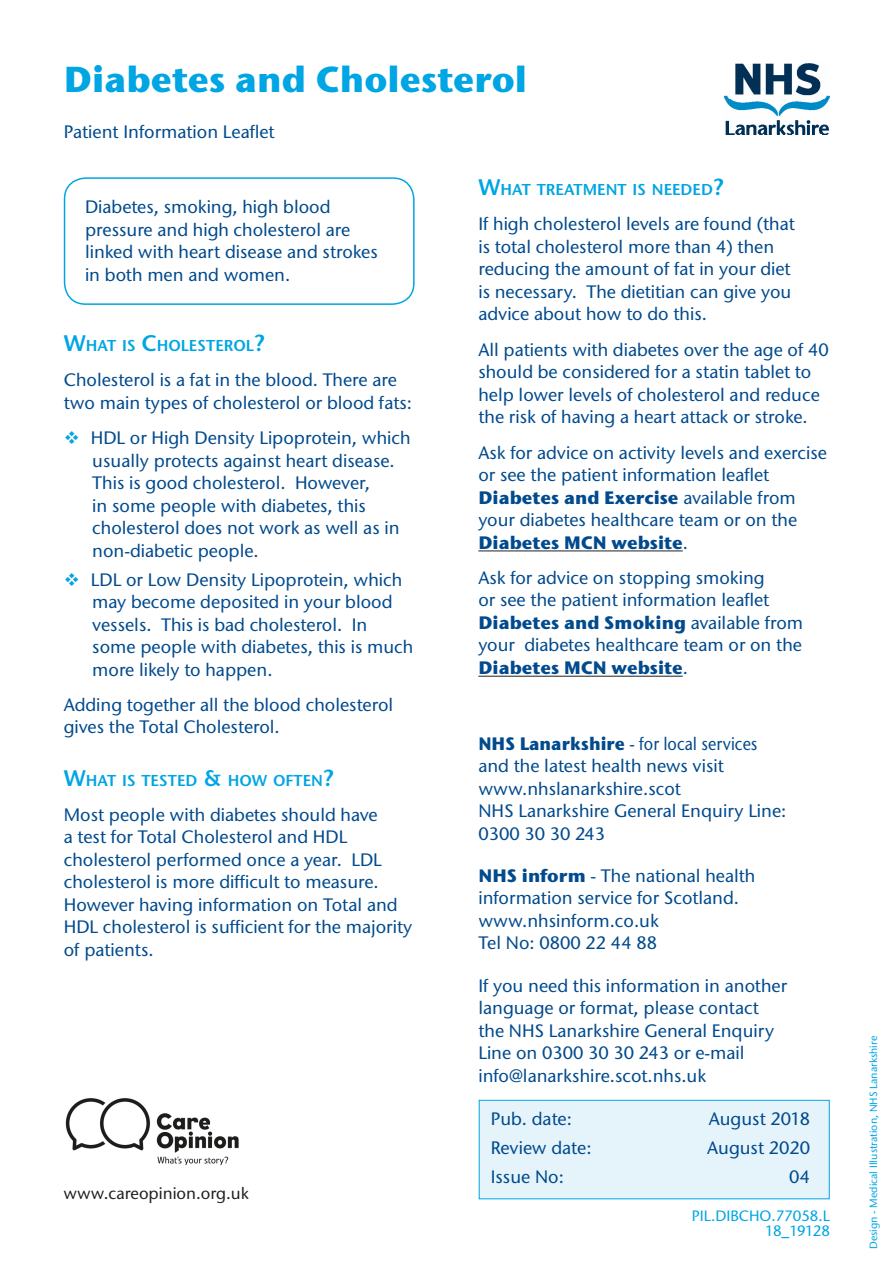
<style>
.page{position:relative;width:893px;height:1263px;background:#fff}
.page>*{position:absolute;margin:0;border:0;box-sizing:border-box;transform-origin:0 0}
.t1{font:36px "Stone Sans ITC Bold OS";color:#00a5e3}
.outpat_body{font:500 18px/22.5px "Stone Sans ITC";color:#004a8d}
.Outpat_bullet{font:500 18px/22.5px "Stone Sans ITC";color:#004a8d}
.outpat_body-2{font:500 18px/22.5px "Stone Sans ITC";color:#004a8d;scale:.95 1}
.body_copy__canon{font:500 16.5px "Stone Sans ITC";color:#231f20}
.Outpat_subtitle{font:15.75px "Stone Sans ITC Semi";color:#00a5e3}
.t2{font:500 15px "Stone Sans ITC";color:#00a5e3}
.t3{font:500 10.5px "Stone Sans ITC";color:#00a5e3}
.s1{font-size:22.5px}
.s2{color:#00a5e3}
.s3{font-family:"Stone Sans ITC Bold OS";font-weight:400}
.s4{font-weight:700}
</style>
<div class="page">
<img style="left:724px;top:64px;width:105px;height:71px">
<div style="left:64px;top:177px;width:351px;height:128px;border:2px solid #00a5e3;border-radius:21px"></div>
<hr style="left:478px;top:551px;width:205px;height:1px;background:#231f20">
<hr style="left:478px;top:676px;width:205px;height:1px;background:#231f20">
<div style="left:479px;top:1100px;width:351px;height:99px;background:#e5f3fb;border:1px solid #00a5e3"></div>
<img style="left:65px;top:1098px;width:174px;height:68px">
<p class="t1" style="left:64px;top:56px;width:465px">Diabetes and Cholesterol</p>
<p class="outpat_body" style="left:64px;top:121px;width:212px">Patient Information Leaflet</p>
<p class="outpat_body" style="left:85px;top:196px;width:294px">Diabetes, smoking, high blood pressure and high cholesterol are linked with heart disease and strokes in both men and women.</p>
<p class="Outpat_subtitle" style="left:64px;top:336px;width:203px"><span class="s1">W</span>HAT IS <span class="s1">C</span>HOLESTEROL<span class="s1">?</span></p>
<p class="outpat_body" style="left:64px;top:369px;width:350px">Cholesterol is a fat in the blood. There are two main types of cholesterol or blood fats:</p>
<p class="Outpat_bullet" style="left:92px;top:426px;width:320px;text-indent:-28px"><span class="s2">❖</span> HDL or High Density Lipoprotein, which usually protects against heart disease.<br>This is good cholesterol. However,<br>in some people with diabetes, this cholesterol does not work as well as in non-diabetic people.</p>
<p class="Outpat_bullet" style="left:92px;top:568px;width:323px;text-indent:-28px"><span class="s2">❖</span> LDL or Low Density Lipoprotein, which may become deposited in your blood vessels. This is bad cholesterol. In some people with diabetes, this is much more likely to happen.</p>
<p class="outpat_body" style="left:64px;top:693px;width:331px">Adding together all the blood cholesterol gives the Total Cholesterol.</p>
<p class="Outpat_subtitle" style="left:64px;top:770px;width:272px"><span class="s1">W</span>HAT IS TESTED <span class="s1">&amp;</span> HOW OFTEN<span class="s1">?</span></p>
<p class="outpat_body" style="left:64px;top:803px;width:350px">Most people with diabetes should have<br>a test for Total Cholesterol and HDL cholesterol performed once a year. LDL cholesterol is more difficult to measure.<br>However having information on Total and HDL cholesterol is sufficient for the majority of patients.</p>
<p class="body_copy__canon" style="left:64px;top:1183px;width:187px">www.careopinion.org.uk</p>
<p class="Outpat_subtitle" style="left:478px;top:180px;width:247px"><span class="s1">W</span>HAT TREATMENT IS NEEDED<span class="s1">?</span></p>
<p class="outpat_body" style="left:478px;top:213px;width:318px">If high cholesterol levels are found (that is total cholesterol more than 4) then reducing the amount of fat in your diet is necessary. The dietitian can give you advice about how to do this.</p>
<p class="outpat_body" style="left:478px;top:338px;width:352px">All patients with diabetes over the age of 40 should be considered for a statin tablet to help lower levels of cholesterol and reduce the risk of having a heart attack or stroke.</p>
<p class="outpat_body" style="left:478px;top:441px;width:350px">Ask for advice on activity levels and exercise or see the patient information leaflet <span class="s3">Diabetes and Exercise</span> available from your diabetes healthcare team or on the <span class="s3">Diabetes MCN website</span>.</p>
<p class="outpat_body" style="left:478px;top:566px;width:326px">Ask for advice on stopping smoking<br>or see the patient information leaflet <span class="s3">Diabetes and Smoking</span> available from your diabetes healthcare team or on the <span class="s3">Diabetes MCN website</span>.</p>
<p class="outpat_body-2" style="left:478px;top:732px;width:295px"><span class="s4">NHS Lanarkshire</span> - for local services and the latest health news visit</p>
<p class="outpat_body" style="left:478px;top:777px;width:204px">www.nhslanarkshire.scot</p>
<p class="outpat_body" style="left:478px;top:800px;width:310px">NHS Lanarkshire General Enquiry Line:<br>0300 30 30 243</p>
<p class="outpat_body" style="left:478px;top:864px;width:279px"><span class="s4">NHS inform</span> - The national health information service for Scotland.</p>
<p class="outpat_body" style="left:478px;top:909px;width:182px">www.nhsinform.co.uk</p>
<p class="outpat_body" style="left:478px;top:932px;width:180px">Tel No: 0800 22 44 88</p>
<p class="outpat_body" style="left:478px;top:974px;width:310px">If you need this information in another language or format, please contact the NHS Lanarkshire General Enquiry Line on 0300 30 30 243 or e-mail info@lanarkshire.scot.nhs.uk</p>
<p class="outpat_body" style="left:491px;top:1107px;width:83px">Pub. date:</p>
<p class="outpat_body" style="left:709px;top:1107px;width:103px">August 2018</p>
<p class="outpat_body" style="left:491px;top:1136px;width:102px">Review date:</p>
<p class="outpat_body" style="left:707px;top:1136px;width:105px">August 2020</p>
<p class="outpat_body" style="left:491px;top:1165px;width:75px">Issue No:</p>
<p class="outpat_body" style="left:789px;top:1165px;width:22px">04</p>
<p class="t2" style="left:692px;top:1207px;width:140px">PIL.DIBCHO.77058.L</p>
<p class="t2" style="left:765px;top:1222px;width:66px">18_19128</p>
<p class="t3" style="left:867px;top:1249px;width:214px;rotate:-90deg">Design - Medical Illustration, NHS Lanarkshire</p>
</div>
